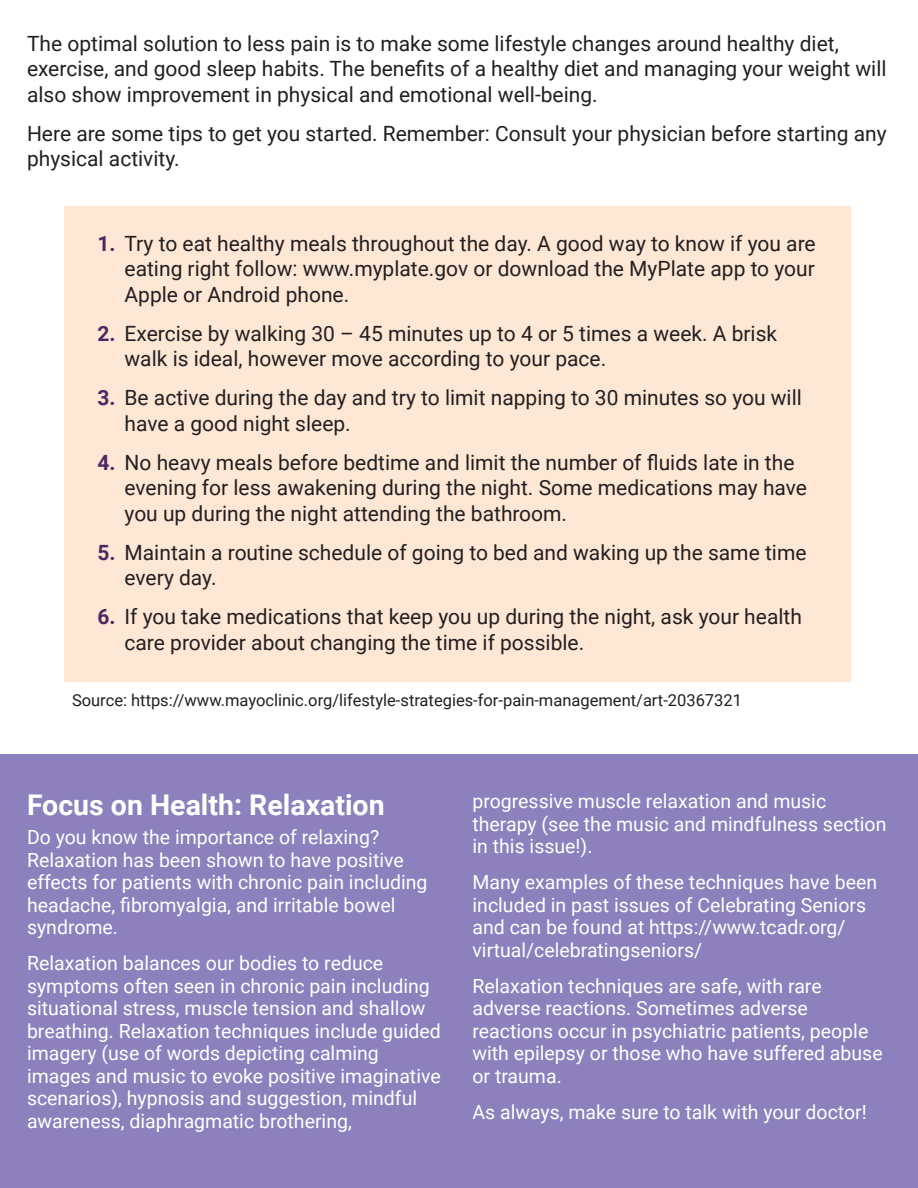
<style>
.page{position:relative;width:918px;height:1188px;background:#fff}
.page>*{position:absolute;margin:0;border:0;box-sizing:border-box;transform-origin:0 0}
.sources{font:700 28.5px "Roboto";color:#fff}
.body{font:21px/25.5px "Roboto";color:#231f20}
.body-2{font:19.5px/22.5px "Roboto";color:#fff}
.sources_bullets{font:16.5px "Roboto";color:#231f20}
.s1{font-weight:700;color:#512662}
</style>
<div class="page">
<div style="left:64px;top:206px;width:787px;height:475px;background:#fee7d4"></div>
<div style="left:0;top:755px;width:918px;height:433px;background:#8c81bd"></div>
<p class="body" style="left:27px;top:30px;width:861px">The optimal solution to less pain is to make some lifestyle changes around healthy diet, exercise, and good sleep habits. The benefits of a healthy diet and managing your weight will also show improvement in physical and emotional well-being.</p>
<p class="body" style="left:27px;top:120px;width:861px">Here are some tips to get you started. Remember: Consult your physician before starting any physical activity.</p>
<p class="body" style="left:125px;top:230px;width:693px;text-align:justify;text-indent:-27px"><span class="s1">1.</span> Try to eat healthy meals throughout the day. A good way to know if you are eating right follow: www.myplate.gov or download the MyPlate app to your Apple or Android phone.</p>
<p class="body" style="left:125px;top:320px;width:654px;text-indent:-27px"><span class="s1">2.</span> Exercise by walking 30 – 45 minutes up to 4 or 5 times a week. A brisk walk is ideal, however move according to your pace.</p>
<p class="body" style="left:125px;top:384px;width:679px;text-indent:-27px"><span class="s1">3.</span> Be active during the day and try to limit napping to 30 minutes so you will have a good night sleep.</p>
<p class="body" style="left:125px;top:449px;width:684px;text-indent:-27px"><span class="s1">4.</span> No heavy meals before bedtime and limit the number of fluids late in the evening for less awakening during the night. Some medications may have you up during the night attending the bathroom.</p>
<p class="body" style="left:125px;top:539px;width:684px;text-indent:-27px"><span class="s1">5.</span> Maintain a routine schedule of going to bed and waking up the same time every day.</p>
<p class="body" style="left:125px;top:603px;width:679px;text-indent:-27px"><span class="s1">6.</span> If you take medications that keep you up during the night, ask your health care provider about changing the time if possible.</p>
<p class="sources_bullets" style="left:72px;top:688px;width:672px">Source: https://www.mayoclinic.org/lifestyle-strategies-for-pain-management/art-20367321</p>
<p class="sources" style="left:27px;top:785px;width:359px">Focus on Health: Relaxation</p>
<p class="body-2" style="left:27px;top:826px;width:402px">Do you know the importance of relaxing?<br>Relaxation has been shown to have positive effects for patients with chronic pain including headache, fibromyalgia, and irritable bowel syndrome.</p>
<p class="body-2" style="left:27px;top:952px;width:415px">Relaxation balances our bodies to reduce symptoms often seen in chronic pain including situational stress, muscle tension and shallow breathing. Relaxation techniques include guided imagery (use of words depicting calming images and music to evoke positive imaginative scenarios), hypnosis and suggestion, mindful awareness, diaphragmatic brothering,</p>
<p class="body-2" style="left:472px;top:790px;width:416px">progressive muscle relaxation and music therapy (see the music and mindfulness section in this issue!).</p>
<p class="body-2" style="left:472px;top:871px;width:406px">Many examples of these techniques have been included in past issues of Celebrating Seniors and can be found at https://www.tcadr.org/ virtual/celebratingseniors/</p>
<p class="body-2" style="left:472px;top:974px;width:412px">Relaxation techniques are safe, with rare adverse reactions. Sometimes adverse reactions occur in psychiatric patients, people with epilepsy or those who have suffered abuse or trauma.</p>
<p class="body-2" style="left:472px;top:1100px;width:396px">As always, make sure to talk with your doctor!</p>
</div>
